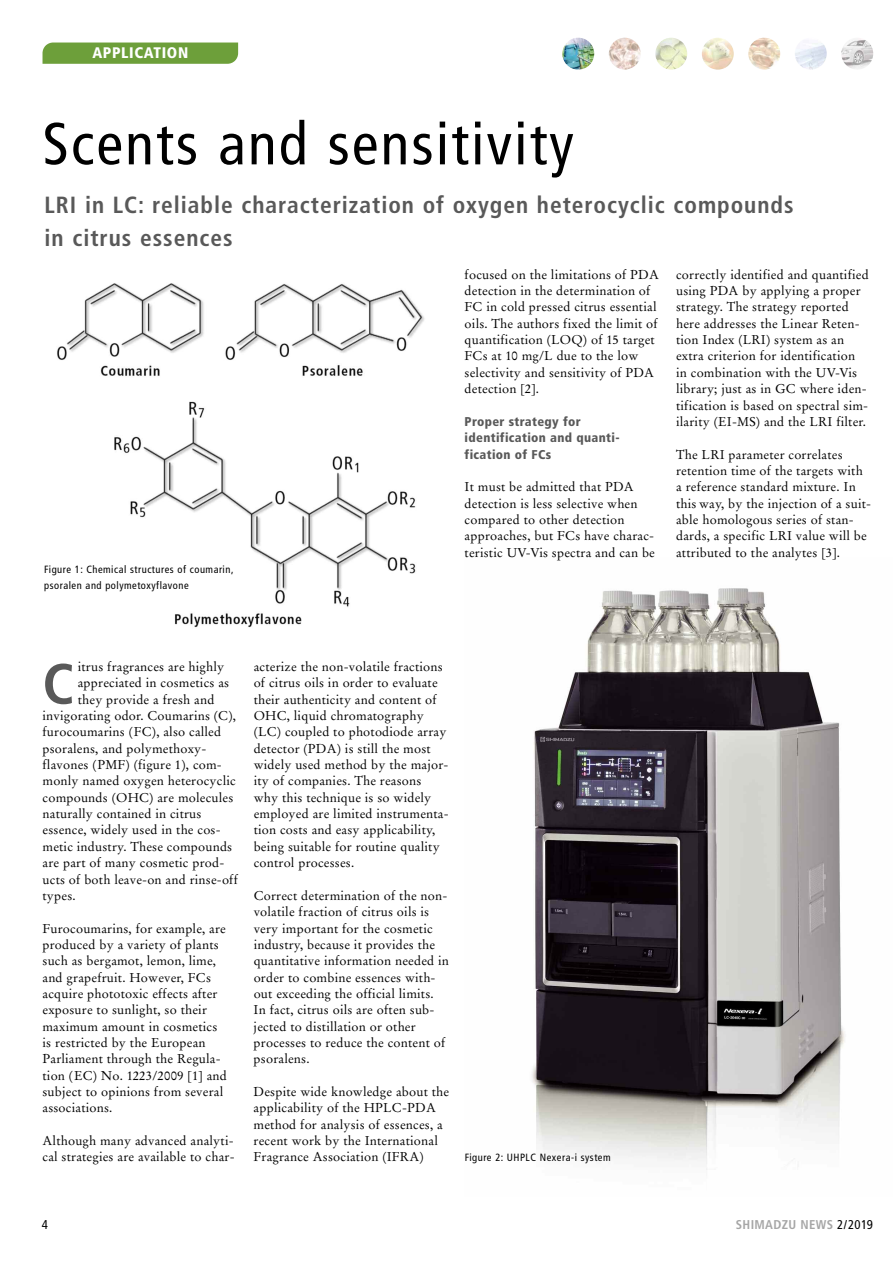
<style>
.page{position:relative;width:893px;height:1263px;background:#fff}
.page>*{position:absolute;margin:0;border:0;box-sizing:border-box;transform-origin:0 0}
.t1{font:condensed 59.4px "Frutiger LT";letter-spacing:.04em;color:#000}
.t2{font:700 condensed 56.85px "Frutiger LT";color:#595959}
.t3{font:700 condensed 23.4px/32.7px "Frutiger LT";letter-spacing:.04em;color:#595959}
.t4{font:900 condensed 15.3px "Frutiger LT";letter-spacing:.04em;color:#fff}
.t5{font:12.75px/16.4px "Stempel Garamond LT";letter-spacing:.015em;color:#000}
.t6{font:900 condensed 12.75px/16.4px "Frutiger LT";letter-spacing:.025em;color:#595959}
.t7{font:700 condensed 12.75px "Frutiger LT";letter-spacing:.025em;color:#a6a6a6}
.t8{font:condensed 12.75px "Frutiger LT";color:#000}
.t9{font:condensed 10.5px/16.4px "Frutiger LT";letter-spacing:.05em;color:#000}
.s1{font-weight:400;color:#000}
</style>
<div class="page">
<img style="left:532px;top:588px;width:313px;height:582px">
<img style="left:57px;top:283px;width:368px;height:345px">
<div style="left:43px;top:43px;width:195px;height:21px;background:#6d9f3a"></div>
<img style="left:609px;top:38px;width:32px;height:32px;border-radius:50%">
<img style="left:562px;top:38px;width:32px;height:32px;border-radius:50%">
<img style="left:702px;top:38px;width:32px;height:32px;border-radius:50%">
<img style="left:748px;top:38px;width:32px;height:32px;border-radius:50%">
<img style="left:655px;top:38px;width:32px;height:32px;border-radius:50%">
<img style="left:795px;top:38px;width:32px;height:32px;border-radius:50%">
<img style="left:841px;top:38px;width:32px;height:32px;border-radius:50%">
<p class="t4" style="left:92px;top:47px;width:97px">APPLICATION</p>
<h1 class="t1" style="left:43px;top:120px;width:533px">Scents and sensitivity</h1>
<h3 class="t3" style="left:45px;top:191px;width:750px">LRI in LC: reliable characterization of oxygen heterocyclic compounds in citrus essences</h3>
<p class="t9" style="left:44px;top:562px;width:191px">Figure 1: Chemical structures of coumarin, psoralen and polymetoxyflavone</p>
<p class="t5" style="left:465px;top:267px;width:196px">focused on the limitations of PDA detection in the determination of<br>FC in cold pressed citrus essential oils. The authors fixed the limit of quantification (LOQ) of 15 target<br>FCs at 10 mg/L due to the low selectivity and sensitivity of PDA detection [2].</p>
<p class="t6" style="left:465px;top:414px;width:156px">Proper strategy for identification and quanti&shy;fication of FCs</p>
<p class="t5" style="left:465px;top:480px;width:192px">It must be admitted that PDA detection is less selective when compared to other detection approaches, but FCs have charac&shy;teristic UV-Vis spectra and can be</p>
<p class="t5" style="left:676px;top:267px;width:194px">correctly identified and quantified using PDA by applying a proper strategy. The strategy reported here addresses the Linear Reten&shy;tion Index (LRI) system as an extra criterion for identification in combination with the UV-Vis library; just as in GC where iden&shy;tification is based on spectral sim&shy;ilarity (EI-MS) and the LRI filter.</p>
<p class="t5" style="left:676px;top:447px;width:197px">The LRI parameter correlates retention time of the targets with a reference standard mixture. In this way, by the injection of a suit&shy;able homologous series of stan&shy;dards, a specific LRI value will be attributed to the analytes [3].</p>
<h2 class="t2" style="left:43px;top:661px;width:33px">C</h2>
<p class="t5" style="left:78px;top:660px;width:148px">itrus fragrances are highly</p>
<p class="t5" style="left:78px;top:676px;width:153px">appreciated in cosmetics as</p>
<p class="t5" style="left:78px;top:692px;width:138px">they provide a fresh and</p>
<p class="t5" style="left:43px;top:709px;width:195px">invigorating odor. Coumarins (C),</p>
<p class="t5" style="left:43px;top:725px;width:180px">furocoumarins (FC), also called</p>
<p class="t5" style="left:43px;top:741px;width:165px">psoralens, and polymethoxy-</p>
<p class="t5" style="left:43px;top:758px;width:181px">flavones (PMF) (figure 1), com-</p>
<p class="t5" style="left:43px;top:774px;width:195px">monly named oxygen heterocyclic</p>
<p class="t5" style="left:43px;top:790px;width:192px">compounds (OHC) are molecules</p>
<p class="t5" style="left:43px;top:807px;width:160px">naturally contained in citrus</p>
<p class="t5" style="left:43px;top:823px;width:180px">essence, widely used in the cos-</p>
<p class="t5" style="left:43px;top:839px;width:191px">metic industry. These compounds</p>
<p class="t5" style="left:43px;top:856px;width:183px">are part of many cosmetic prod-</p>
<p class="t5" style="left:43px;top:872px;width:197px">ucts of both leave-on and rinse-off</p>
<p class="t5" style="left:43px;top:888px;width:35px">types.</p>
<p class="t5" style="left:42px;top:921px;width:186px">Furocoumarins, for example, are produced by a variety of plants such as bergamot, lemon, lime, and grapefruit. However, FCs acquire phototoxic effects after exposure to sunlight, so their maximum amount in cosmetics is restricted by the European<br>Parliament through the Regula&shy;tion (EC) No. 1223/2009 [1] and subject to opinions from several associations.</p>
<p class="t5" style="left:42px;top:1133px;width:194px">Although many advanced analyti&shy;cal strategies are available to char-</p>
<p class="t5" style="left:254px;top:660px;width:197px">acterize the non-volatile fractions of citrus oils in order to evaluate their authenticity and content of<br>OHC, liquid chromatography (LC) coupled to photodiode array detector (PDA) is still the most widely used method by the major&shy;ity of companies. The reasons why this technique is so widely employed are limited instrumenta&shy;tion costs and easy applicability, being suitable for routine quality control processes.</p>
<p class="t5" style="left:254px;top:888px;width:197px">Correct determination of the non&shy;volatile fraction of citrus oils is very important for the cosmetic industry, because it provides the quantitative information needed in order to combine essences with&shy;out exceeding the official limits.<br>In fact, citrus oils are often sub&shy;jected to distillation or other processes to reduce the content of psoralens.</p>
<p class="t5" style="left:254px;top:1084px;width:197px">Despite wide knowledge about the applicability of the HPLC-PDA method for analysis of essences, a recent work by the International<br>Fragrance Association (IFRA)</p>
<p class="t9" style="left:465px;top:1150px;width:147px">Figure 2: UHPLC Nexera-i system</p>
<p class="t8" style="left:42px;top:1220px;width:8px">4</p>
<p class="t7" style="left:736px;top:1220px;width:139px">SHIMADZU NEWS <span class="s1">2/2019</span></p>
</div>
